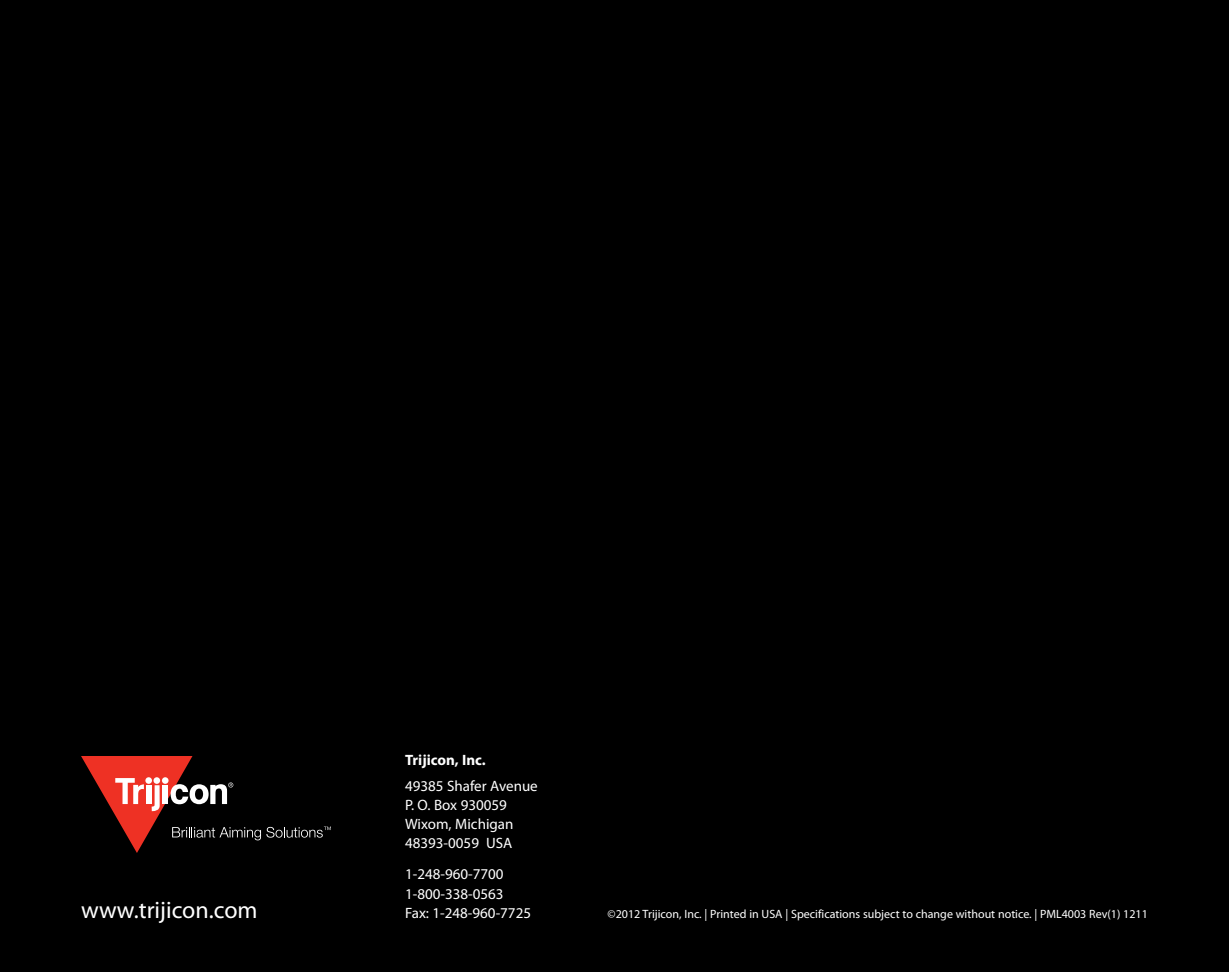
<style>
.page{position:relative;width:1229px;height:972px;background:#fff}
.page>*{position:absolute;margin:0;border:0;box-sizing:border-box;transform-origin:0 0}
.t1{font:24px "Myriad Pro";color:#fff}
.t2{font:15px/19.4px "Myriad Pro";color:#fff}
.t3{font:700 15px "Myriad Pro";color:#fff}
.t4{font:12px "Myriad Pro";color:#fff}
</style>
<div class="page">
<div style="left:0;top:0;width:1228px;height:972px;background:#000"></div>
<svg style="left:81px;top:756px;width:250px;height:97px"></svg>
<p class="t3" style="left:405px;top:750px;width:82px">Trijicon, Inc.</p>
<p class="t2" style="left:405px;top:776px;width:134px">49385 Shafer Avenue<br>P. O. Box 930059<br>Wixom, Michigan<br>48393-0059 USA</p>
<p class="t2" style="left:405px;top:865px;width:127px">1-248-960-7700<br>1-800-338-0563<br>Fax: 1-248-960-7725</p>
<h1 class="t1" style="left:81px;top:895px;width:178px">www.trijicon.com</h1>
<p class="t4" style="left:607px;top:907px;width:542px">©2012 Trijicon, Inc. | Printed in USA | Specifications subject to change without notice. | PML4003 Rev(1) 1211</p>
</div>
